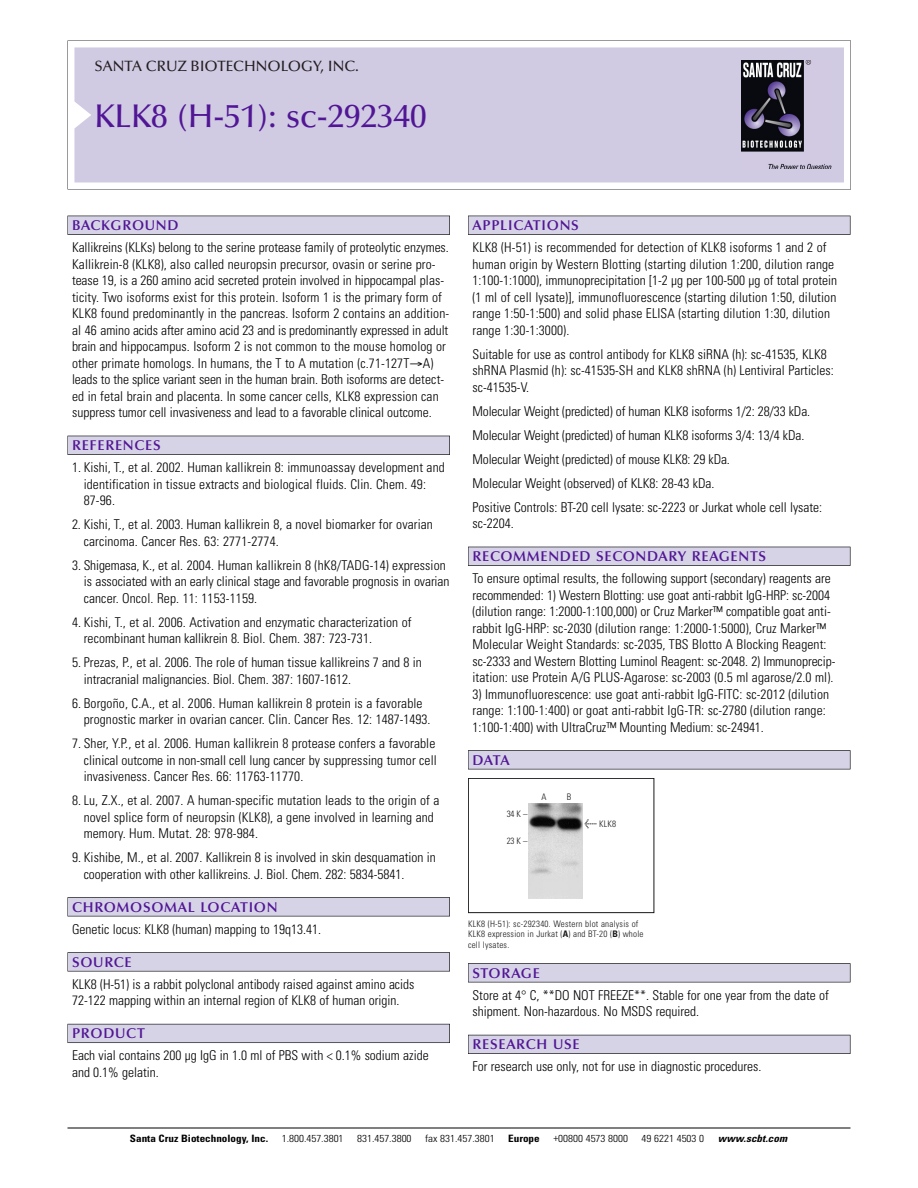
<style>
.page{position:relative;width:918px;height:1188px;background:#fff}
.page>*{position:absolute;margin:0;border:0;box-sizing:border-box;transform-origin:0 0}
.t1{font:500 33px "Optima";color:#511695}
.t2{font:500 15px "Optima";color:#231f20}
.t3{font:600 14.25px "Optima";letter-spacing:.05em;color:#511695}
.t4{font:300 condensed 13.5px/16.5px "Univers";letter-spacing:.005em;color:#000}
.t5{font:300 condensed 10.2px "Univers";color:#000;scale:1.1 1}
.t6{font:700 condensed 10.2px "Univers";color:#000;scale:1.1 1}
.t7{font:italic 700 condensed 10.2px "Univers";letter-spacing:.005em;color:#000;scale:1.1 1}
.t8{font:9px/10.5px "Univers Condensed Light+ZJYXQW";letter-spacing:.025em;color:#191919}
.s1{font-family:"Meta Plus Book Roman+XEVNGC";font-size:10.5px}
.s2{font-family:"Univers Condensed Bold+FXYTIL"}
</style>
<div class="page">
<svg style="left:68px;top:40px;width:783px;height:149px"></svg>
<div style="left:74px;top:47px;width:770px;height:135px;background:#d1cae3"></div>
<img style="left:741px;top:60px;width:90px;height:108px">
<div style="left:68px;top:216px;width:382px;height:19px;background:#525155"></div>
<div style="left:68px;top:216px;width:381px;height:18px;background:#d7d3e7"></div>
<div style="left:68px;top:436px;width:382px;height:19px;background:#515055"></div>
<div style="left:68px;top:436px;width:381px;height:18px;background:#d7d3e7"></div>
<div style="left:68px;top:897px;width:382px;height:19px;background:#545357"></div>
<div style="left:68px;top:898px;width:381px;height:18px;background:#d7d3e7"></div>
<div style="left:68px;top:952px;width:382px;height:19px;background:#575759"></div>
<div style="left:68px;top:953px;width:381px;height:18px;background:#d7d3e7"></div>
<div style="left:68px;top:1024px;width:382px;height:19px;background:#5b5a62"></div>
<div style="left:68px;top:1024px;width:381px;height:18px;background:#d7d3e7"></div>
<div style="left:468px;top:216px;width:382px;height:19px;background:#525155"></div>
<div style="left:468px;top:216px;width:382px;height:18px;background:#d7d3e7"></div>
<div style="left:468px;top:547px;width:382px;height:19px;background:#515055"></div>
<div style="left:468px;top:547px;width:382px;height:18px;background:#d7d3e7"></div>
<div style="left:468px;top:750px;width:382px;height:19px;background:#545357"></div>
<div style="left:468px;top:751px;width:382px;height:18px;background:#d7d3e7"></div>
<div style="left:468px;top:963px;width:382px;height:19px;background:#545357"></div>
<div style="left:468px;top:964px;width:382px;height:18px;background:#d7d3e7"></div>
<div style="left:468px;top:1035px;width:382px;height:19px;background:#54535a"></div>
<div style="left:468px;top:1035px;width:382px;height:18px;background:#d7d3e7"></div>
<hr style="left:68px;top:1128px;width:782px;height:1px;background:#000">
<div style="left:468px;top:778px;width:186px;height:135px;border:1px solid #191919"></div>
<img style="left:529px;top:803px;width:53px;height:96px">
<p class="t2" style="left:94px;top:61px;width:266px">SANTA CRUZ BIOTECHNOLOGY, INC.</p>
<h1 class="t1" style="left:94px;top:103px;width:334px">KLK8 (H-51): sc-292340</h1>
<p class="t3" style="left:72px;top:219px;width:108px">BACKGROUND</p>
<p class="t4" style="left:72px;top:240px;width:379px">Kallikreins (KLKs) belong to the serine protease family of proteolytic enzymes.<br>Kallikrein-8 (KLK8), also called neuropsin precursor, ovasin or serine pro&shy;tease 19, is a 260 amino acid secreted protein involved in hippocampal plas&shy;ticity. Two isoforms exist for this protein. Isoform 1 is the primary form of KLK8 found predominantly in the pancreas. Isoform 2 contains an addition&shy;al 46 amino acids after amino acid 23 and is predominantly expressed in adult brain and hippocampus. Isoform 2 is not common to the mouse homolog or other primate homologs. In humans, the T to A mutation (c.71-127T→A) leads to the splice variant seen in the human brain. Both isoforms are detect&shy;ed in fetal brain and placenta. In some cancer cells, KLK8 expression can suppress tumor cell invasiveness and lead to a favorable clinical outcome.</p>
<p class="t3" style="left:72px;top:440px;width:90px">REFERENCES</p>
<p class="t4" style="left:84px;top:460px;width:363px;text-indent:-12px">1. Kishi, T., et al. 2002. Human kallikrein 8: immunoassay development and identification in tissue extracts and biological fluids. Clin. Chem. 49:<br>87-96.</p>
<p class="t4" style="left:84px;top:517px;width:351px;text-indent:-12px">2. Kishi, T., et al. 2003. Human kallikrein 8, a novel biomarker for ovarian carcinoma. Cancer Res. 63: 2771-2774.</p>
<p class="t4" style="left:84px;top:558px;width:367px;text-indent:-12px">3. Shigemasa, K., et al. 2004. Human kallikrein 8 (hK8/TADG-14) expression is associated with an early clinical stage and favorable prognosis in ovarian cancer. Oncol. Rep. 11: 1153-1159.</p>
<p class="t4" style="left:84px;top:615px;width:329px;text-indent:-12px">4. Kishi, T., et al. 2006. Activation and enzymatic characterization of recombinant human kallikrein 8. Biol. Chem. 387: 723-731.</p>
<p class="t4" style="left:84px;top:655px;width:340px;text-indent:-12px">5. Prezas, P., et al. 2006. The role of human tissue kallikreins 7 and 8 in intracranial malignancies. Biol. Chem. 387: 1607-1612.</p>
<p class="t4" style="left:84px;top:696px;width:348px;text-indent:-12px">6. Borgoño, C.A., et al. 2006. Human kallikrein 8 protein is a favorable prognostic marker in ovarian cancer. Clin. Cancer Res. 12: 1487-1493.</p>
<p class="t4" style="left:84px;top:736px;width:355px;text-align:justify;text-indent:-12px">7. Sher, Y.P., et al. 2006. Human kallikrein 8 protease confers a favorable clinical outcome in non-small cell lung cancer by suppressing tumor cell invasiveness. Cancer Res. 66: 11763-11770.</p>
<p class="t4" style="left:84px;top:793px;width:357px;text-indent:-12px">8. Lu, Z.X., et al. 2007. A human-specific mutation leads to the origin of a novel splice form of neuropsin (KLK8), a gene involved in learning and memory. Hum. Mutat. 28: 978-984.</p>
<p class="t4" style="left:84px;top:850px;width:354px;text-indent:-12px">9. Kishibe, M., et al. 2007. Kallikrein 8 is involved in skin desquamation in cooperation with other kallikreins. J. Biol. Chem. 282: 5834-5841.</p>
<p class="t3" style="left:72px;top:901px;width:207px">CHROMOSOMAL LOCATION</p>
<p class="t4" style="left:72px;top:922px;width:251px">Genetic locus: KLK8 (human) mapping to 19q13.41.</p>
<p class="t3" style="left:72px;top:956px;width:61px">SOURCE</p>
<p class="t4" style="left:72px;top:977px;width:344px">KLK8 (H-51) is a rabbit polyclonal antibody raised against amino acids<br>72-122 mapping within an internal region of KLK8 of human origin.</p>
<p class="t3" style="left:72px;top:1028px;width:74px">PRODUCT</p>
<p class="t4" style="left:72px;top:1048px;width:358px">Each vial contains 200 µg IgG in 1.0 ml of PBS with &lt; 0.1% sodium azide and 0.1% gelatin.</p>
<p class="t3" style="left:473px;top:219px;width:108px">APPLICATIONS</p>
<p class="t4" style="left:473px;top:240px;width:366px">KLK8 (H-51) is recommended for detection of KLK8 isoforms 1 and 2 of human origin by Western Blotting (starting dilution 1:200, dilution range 1:100-1:1000), immunoprecipitation [1-2 µg per 100-500 µg of total protein (1 ml of cell lysate)], immunofluorescence (starting dilution 1:50, dilution range 1:50-1:500) and solid phase ELISA (starting dilution 1:30, dilution range 1:30-1:3000).</p>
<p class="t4" style="left:473px;top:347px;width:363px">Suitable for use as control antibody for KLK8 siRNA (h): sc-41535, KLK8 shRNA Plasmid (h): sc-41535-SH and KLK8 shRNA (h) Lentiviral Particles: sc-41535-V.</p>
<p class="t4" style="left:473px;top:400px;width:351px;line-height:24px">Molecular Weight (predicted) of human KLK8 isoforms 1/2: 28/33 kDa.<br>Molecular Weight (predicted) of human KLK8 isoforms 3/4: 13/4 kDa.<br>Molecular Weight (predicted) of mouse KLK8: 29 kDa.<br>Molecular Weight (observed) of KLK8: 28-43 kDa.<br>Positive Controls: BT-20 cell lysate: sc-2223 or Jurkat whole cell lysate:</p>
<p class="t4" style="left:473px;top:516px;width:43px">sc-2204.</p>
<p class="t3" style="left:473px;top:551px;width:295px">RECOMMENDED SECONDARY REAGENTS</p>
<p class="t4" style="left:473px;top:571px;width:364px">To ensure optimal results, the following support (secondary) reagents are recommended: 1) Western Blotting: use goat anti-rabbit IgG-HRP: sc-2004 (dilution range: 1:2000-1:100,000) or Cruz Marker™ compatible goat anti&shy;rabbit IgG-HRP: sc-2030 (dilution range: 1:2000-1:5000), Cruz Marker™ Molecular Weight Standards: sc-2035, TBS Blotto A Blocking Reagent: sc-2333 and Western Blotting Luminol Reagent: sc-2048. 2) Immunoprecip&shy;itation: use Protein A/G PLUS-Agarose: sc-2003 (0.5 ml agarose/2.0 ml).</p>
<p class="t4" style="left:473px;top:687px;width:358px">3) Immunofluorescence: use goat anti-rabbit IgG-FITC: sc-2012 (dilution range: 1:100-1:400) or goat anti-rabbit IgG-TR: sc-2780 (dilution range:<br>1:100-1:400) with UltraCruz™ Mounting Medium: sc-24941.</p>
<p class="t3" style="left:473px;top:754px;width:39px">DATA</p>
<p class="t8" style="left:507px;top:810px;width:22px">34K–</p>
<p class="t8" style="left:507px;top:837px;width:22px">23K–</p>
<p class="t8" style="left:541px;top:793px;width:7px">A</p>
<p class="t8" style="left:567px;top:793px;width:6px">B</p>
<p class="t8" style="left:584px;top:819px;width:33px"><span class="s1">&lt;</span> KLK8</p>
<p class="t8" style="left:468px;top:919px;width:177px">KLK8 (H-51): sc-292340. Western blot analysis of<br>KLK8 expression in Jurkat (<span class="s2">A</span>) and BT-20 (<span class="s2">B</span>) whole cell lysates.</p>
<p class="t3" style="left:473px;top:967px;width:69px">STORAGE</p>
<p class="t4" style="left:473px;top:988px;width:358px">Store at 4° C, **DO NOT FREEZE**. Stable for one year from the date of shipment. Non-hazardous. No MSDS required.</p>
<p class="t3" style="left:473px;top:1039px;width:109px">RESEARCH USE</p>
<p class="t4" style="left:473px;top:1059px;width:290px">For research use only, not for use in diagnostic procedures.</p>
<p class="t6" style="left:130px;top:1135px;width:127px">Santa Cruz Biotechnology, Inc.</p>
<p class="t5" style="left:282px;top:1135px;width:58px">1.800.457.3801</p>
<p class="t5" style="left:357px;top:1135px;width:51px">831.457.3800</p>
<p class="t5" style="left:425px;top:1135px;width:65px">fax 831.457.3801</p>
<p class="t6" style="left:508px;top:1135px;width:30px">Europe</p>
<p class="t5" style="left:553px;top:1135px;width:69px">+00800 4573 8000</p>
<p class="t5" style="left:642px;top:1135px;width:58px">49 6221 4503 0</p>
<p class="t7" style="left:718px;top:1135px;width:64px">www.scbt.com</p>
</div>
